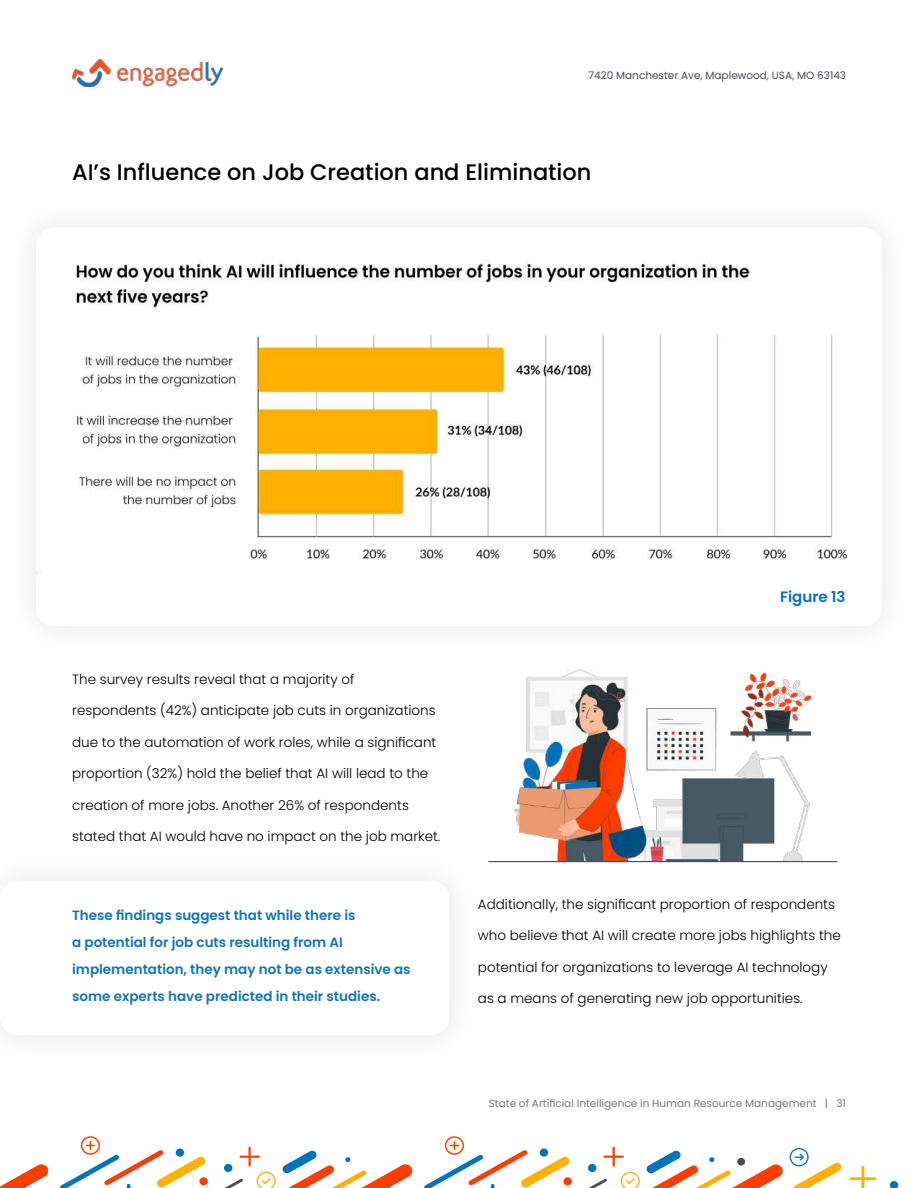
<style>
.page{position:relative;width:918px;height:1188px;background:#fff}
.page>*{position:absolute;margin:0;border:0;box-sizing:border-box;transform-origin:0 0}
.t1{font:500 22.5px "Poppins";color:#000}
.t2{font:600 15px "Poppins";color:#0073bf}
.t3{font:300 13.5px "Poppins";color:#000}
.t4{font:600 13.5px/27px "Poppins";color:#1174bb}
.t5{font:10.5px "Poppins";color:#757779}
.t6{font:10.5px "Poppins";color:#4a4a59}
</style>
<div class="page">
<div style="left:445px;top:1136px;width:19px;height:19px;border:1px solid #ff3d00;border-radius:50%"></div>
<svg style="left:890px;top:1181px;width:8px;height:7px"></svg>
<svg style="left:646px;top:1150px;width:137px;height:38px"></svg>
<svg style="left:793px;top:1152px;width:49px;height:36px"></svg>
<div style="left:790px;top:1148px;width:19px;height:18px;border:1px solid #0073bf;border-radius:50%"></div>
<svg style="left:850px;top:1166px;width:26px;height:22px"></svg>
<svg style="left:424px;top:1142px;width:216px;height:46px"></svg>
<svg style="left:0;top:1164px;width:49px;height:24px"></svg>
<svg style="left:282px;top:1150px;width:131px;height:38px"></svg>
<svg style="left:60px;top:1136px;width:216px;height:52px"></svg>
<img style="left:72px;top:60px;width:150px;height:26px">
<img style="left:36px;top:263px;width:812px;height:311px">
<div style="left:0;top:852px;width:478px;height:211px;background:#fbfbfb"></div>
<div style="left:0;top:881px;width:449px;height:154px;background:#fff;border-radius:18px"></div>
<img style="left:514px;top:670px;width:297px;height:191px">
<hr style="left:488px;top:861px;width:349px;height:1px;background:#474a59">
<p class="t6" style="left:588px;top:69px;width:259px">7420 Manchester Ave, Maplewood, USA, MO 63143</p>
<h1 class="t1" style="left:72px;top:159px;width:521px">AI’s Influence on Job Creation and Elimination</h1>
<p class="t3" style="left:72px;top:671px;width:284px">The survey results reveal that a majority of</p>
<p class="t3" style="left:72px;top:703px;width:365px">respondents (42%) anticipate job cuts in organizations</p>
<p class="t3" style="left:72px;top:734px;width:366px">due to the automation of work roles, while a significant</p>
<p class="t3" style="left:72px;top:766px;width:358px">proportion (32%) hold the belief that AI will lead to the</p>
<p class="t3" style="left:72px;top:797px;width:338px">creation of more jobs. Another 26% of respondents</p>
<p class="t3" style="left:72px;top:829px;width:370px">stated that AI would have no impact on the job market.</p>
<p class="t2" style="left:780px;top:588px;width:67px">Figure 13</p>
<p class="t4" style="left:72px;top:901px;width:340px">These findings suggest that while there is<br>a potential for job cuts resulting from AI implementation, they may not be as extensive as some experts have predicted in their studies.</p>
<p class="t3" style="left:478px;top:896px;width:359px">Additionally, the significant proportion of respondents</p>
<p class="t3" style="left:478px;top:928px;width:364px">who believe that AI will create more jobs highlights the</p>
<p class="t3" style="left:478px;top:959px;width:351px">potential for organizations to leverage AI technology</p>
<p class="t3" style="left:478px;top:991px;width:326px">as a means of generating new job opportunities.</p>
<p class="t5" style="left:489px;top:1097px;width:359px">State of Artificial Intelligence in Human Resource Management | 31</p>
</div>
